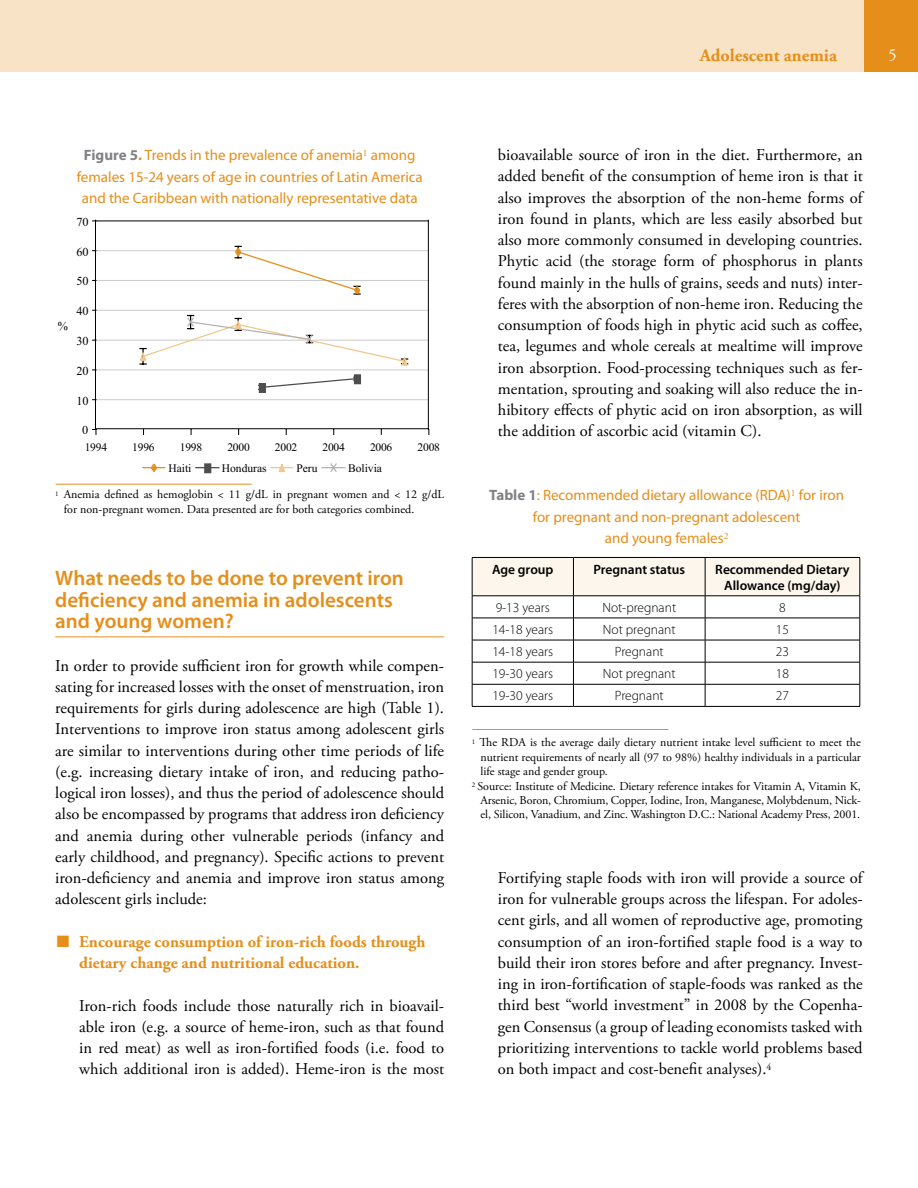
<style>
.page{position:relative;width:918px;height:1188px;background:#fff}
.page>*{position:absolute;margin:0;border:0;box-sizing:border-box;transform-origin:0 0}
.t1{font:600 21px/21.3px "Myriad Pro";color:#e58e1a}
.t2{font:700 18px "Adobe Garamond Pro";color:#e58e1a}
.t3{font:16.5px/21.3px "Adobe Garamond Pro";color:#000;text-align:justify}
.t4{font:700 16.5px/21.3px "Adobe Garamond Pro";color:#e58e1a}
.t5{font:16.5px "Adobe Garamond Pro";color:#fff}
.t6{font:15px/21.3px "Myriad Pro";color:#e58e1a;text-align:center}
.t7{font:300 13.5px "Myriad Pro";color:#000}
.t8{font:600 13.5px/16.2px "Myriad Pro";color:#000;text-align:center}
.t9{font:12.3px "Times New Roman";color:#000}
.t10{font:12px/14.4px "Adobe Garamond Pro";color:#000}
.t11{font:11.55px "Times New Roman";letter-spacing:-.02em;color:#000}
.t12{font:11.55px "Times New Roman";color:#000}
.s1{font-weight:700;color:#808285}
.s2{font-weight:700}
</style>
<div class="page">
<div style="left:0;top:0;width:918px;height:71px;background:#e58e1a"></div>
<div style="left:0;top:0;width:864px;height:71px;background:#f9e3c6"></div>
<hr style="left:55px;top:637px;width:389px;height:1px;background:#e58e1a">
<hr style="left:56px;top:484px;width:196px;height:1px;background:#e58e1a">
<hr style="left:472px;top:729px;width:196px;height:1px;background:#e58e1a">
<hr style="left:96px;top:399px;width:333px;height:1px;background:#ccc">
<hr style="left:96px;top:370px;width:333px;height:1px;background:#ccc">
<hr style="left:96px;top:340px;width:333px;height:1px;background:#ccc">
<hr style="left:96px;top:310px;width:333px;height:1px;background:#ccc">
<hr style="left:96px;top:280px;width:333px;height:1px;background:#ccc">
<hr style="left:96px;top:250px;width:333px;height:1px;background:#ccc">
<hr style="left:96px;top:221px;width:333px;height:1px;background:#000">
<hr style="left:428px;top:220px;width:1px;height:209px;background:#000">
<hr style="left:95px;top:428px;width:333px;height:1px;background:#000">
<hr style="left:95px;top:220px;width:1px;height:209px;background:#000">
<svg style="left:93px;top:429px;width:4px;height:5px"></svg>
<svg style="left:266px;top:377px;width:94px;height:11px"></svg>
<svg style="left:234px;top:246px;width:127px;height:49px"></svg>
<div style="left:260px;top:384px;width:5px;height:8px;background:#4d4d4d"></div>
<div style="left:259px;top:383px;width:7px;height:10px;border:1px solid #4d4d4d"></div>
<div style="left:355px;top:375px;width:5px;height:8px;background:#4d4d4d"></div>
<div style="left:354px;top:374px;width:7px;height:10px;border:1px solid #4d4d4d"></div>
<svg style="left:139px;top:315px;width:270px;height:51px"></svg>
<svg style="left:142px;top:463px;width:23px;height:10px"></svg>
<svg style="left:196px;top:467px;width:23px;height:1px"></svg>
<div style="left:205px;top:464px;width:6px;height:9px;background:#4d4d4d"></div>
<div style="left:204px;top:463px;width:7px;height:10px;border:1px solid #4d4d4d"></div>
<svg style="left:270px;top:463px;width:23px;height:9px"></svg>
<svg style="left:321px;top:463px;width:25px;height:9px"></svg>
<svg style="left:472px;top:557px;width:389px;height:149px"></svg>
<hr style="left:472px;top:706px;width:101px;height:1px;background:#000">
<hr style="left:573px;top:706px;width:132px;height:1px;background:#000">
<hr style="left:705px;top:706px;width:155px;height:1px;background:#000">
<p class="t2" style="left:700px;top:45px;width:139px">Adolescent anemia</p>
<p class="t5" style="left:888px;top:45px;width:10px">5</p>
<p class="t6" style="left:77px;top:144px;width:348px"><span class="s1">Figure 5</span><span class="s2">.</span> Trends in the prevalence of anemia<sup>1</sup> among females 15-24 years of age in countries of Latin America and the Caribbean with nationally representative data</p>
<p class="t9" style="left:76px;top:215px;width:14px">70</p>
<p class="t9" style="left:76px;top:244px;width:14px">60</p>
<p class="t9" style="left:76px;top:274px;width:14px">50</p>
<p class="t9" style="left:58px;top:319px;width:12px">%</p>
<p class="t9" style="left:76px;top:304px;width:14px">40</p>
<p class="t9" style="left:76px;top:334px;width:14px">30</p>
<p class="t9" style="left:76px;top:364px;width:14px">20</p>
<p class="t9" style="left:76px;top:393px;width:14px">10</p>
<p class="t9" style="left:82px;top:423px;width:8px">0</p>
<p class="t11" style="left:85px;top:441px;width:24px">1994</p>
<p class="t11" style="left:132px;top:441px;width:24px">1996</p>
<p class="t11" style="left:180px;top:441px;width:24px">1998</p>
<p class="t11" style="left:227px;top:441px;width:24px">2000</p>
<p class="t11" style="left:275px;top:441px;width:24px">2002</p>
<p class="t11" style="left:323px;top:441px;width:24px">2004</p>
<p class="t11" style="left:370px;top:441px;width:24px">2006</p>
<p class="t11" style="left:418px;top:441px;width:24px">2008</p>
<p class="t11" style="left:168px;top:461px;width:25px">Haiti</p>
<p class="t12" style="left:222px;top:461px;width:46px">Honduras</p>
<p class="t11" style="left:296px;top:461px;width:23px">Peru</p>
<p class="t12" style="left:348px;top:461px;width:35px">Bolivia</p>
<p class="t10" style="left:64px;top:488px;width:382px;text-indent:-9px"><sup>1</sup> Anemia defined as hemoglobin &lt; 11 g/dL in pregnant women and &lt; 12 g/dL for non-pregnant women. Data presented are for both categories combined.</p>
<p class="t1" style="left:55px;top:567px;width:350px">What needs to be done to prevent iron deficiency and anemia in adolescents and young women?</p>
<p class="t3" style="left:55px;top:655px;width:390px">In order to provide sufficient iron for growth while compen&shy;sating for increased losses with the onset of menstruation, iron requirements for girls during adolescence are high (Table 1).<br>Interventions to improve iron status among adolescent girls are similar to interventions during other time periods of life (e.g. increasing dietary intake of iron, and reducing patho&shy;logical iron losses), and thus the period of adolescence should also be encompassed by programs that address iron deficiency and anemia during other vulnerable periods (infancy and early childhood, and pregnancy). Specific actions to prevent iron-deficiency and anemia and improve iron status among adolescent girls include:</p>
<p class="t4" style="left:79px;top:931px;width:348px;text-indent:-23px">■ Encourage consumption of iron-rich foods through dietary change and nutritional education.</p>
<p class="t3" style="left:79px;top:995px;width:366px">Iron-rich foods include those naturally rich in bioavail&shy;able iron (e.g. a source of heme-iron, such as that found in red meat) as well as iron-fortified foods (i.e. food to which additional iron is added). Heme-iron is the most</p>
<p class="t3" style="left:498px;top:145px;width:366px">bioavailable source of iron in the diet. Furthermore, an added benefit of the consumption of heme iron is that it also improves the absorption of the non-heme forms of iron found in plants, which are less easily absorbed but also more commonly consumed in developing countries.<br>Phytic acid (the storage form of phosphorus in plants found mainly in the hulls of grains, seeds and nuts) inter&shy;feres with the absorption of non-heme iron. Reducing the consumption of foods high in phytic acid such as coffee, tea, legumes and whole cereals at mealtime will improve iron absorption. Food-processing techniques such as fer&shy;mentation, sprouting and soaking will also reduce the in&shy;hibitory effects of phytic acid on iron absorption, as will the addition of ascorbic acid (vitamin C).</p>
<p class="t6" style="left:489px;top:485px;width:357px"><span class="s1">Table 1</span>: Recommended dietary allowance (RDA)<sup>1</sup> for iron for pregnant and non-pregnant adolescent<br>and young females<sup>2</sup></p>
<p class="t8" style="left:492px;top:561px;width:63px">Age group</p>
<p class="t8" style="left:593px;top:561px;width:93px">Pregnant status</p>
<p class="t8" style="left:715px;top:561px;width:136px">Recommended Dietary<br>Allowance (mg/day)</p>
<p class="t7" style="left:496px;top:599px;width:56px">9-13 years</p>
<p class="t7" style="left:602px;top:599px;width:75px">Not-pregnant</p>
<p class="t7" style="left:779px;top:599px;width:8px">8</p>
<p class="t7" style="left:492px;top:621px;width:62px">14-18 years</p>
<p class="t7" style="left:603px;top:621px;width:74px">Not pregnant</p>
<p class="t7" style="left:776px;top:621px;width:15px">15</p>
<p class="t7" style="left:492px;top:644px;width:62px">14-18 years</p>
<p class="t7" style="left:615px;top:644px;width:50px">Pregnant</p>
<p class="t7" style="left:776px;top:644px;width:15px">23</p>
<p class="t7" style="left:492px;top:666px;width:62px">19-30 years</p>
<p class="t7" style="left:603px;top:666px;width:74px">Not pregnant</p>
<p class="t7" style="left:776px;top:666px;width:15px">18</p>
<p class="t7" style="left:492px;top:688px;width:62px">19-30 years</p>
<p class="t7" style="left:615px;top:688px;width:50px">Pregnant</p>
<p class="t7" style="left:776px;top:688px;width:15px">27</p>
<p class="t10" style="left:472px;top:736px;width:390px"><sup>1</sup> The RDA is the average daily dietary nutrient intake level sufficient to meet the</p>
<p class="t10" style="left:480px;top:750px;width:382px">nutrient requirements of nearly all (97 to 98%) healthy individuals in a particular</p>
<p class="t10" style="left:480px;top:765px;width:129px">life stage and gender group.</p>
<p class="t10" style="left:472px;top:779px;width:391px"><sup>2</sup> Source: Institute of Medicine. Dietary reference intakes for Vitamin A, Vitamin K,</p>
<p class="t10" style="left:480px;top:793px;width:382px">Arsenic, Boron, Chromium, Copper, Iodine, Iron, Manganese, Molybdenum, Nick-</p>
<p class="t10" style="left:480px;top:808px;width:381px">el, Silicon, Vanadium, and Zinc. Washington D.C.: National Academy Press, 2001.</p>
<p class="t3" style="left:498px;top:868px;width:366px">Fortifying staple foods with iron will provide a source of iron for vulnerable groups across the lifespan. For adoles&shy;cent girls, and all women of reproductive age, promoting consumption of an iron-fortified staple food is a way to build their iron stores before and after pregnancy. Invest&shy;ing in iron-fortification of staple-foods was ranked as the third best “world investment” in 2008 by the Copenha&shy;gen Consensus (a group of leading economists tasked with prioritizing interventions to tackle world problems based on both impact and cost-benefit analyses).<sup>4</sup></p>
</div>
